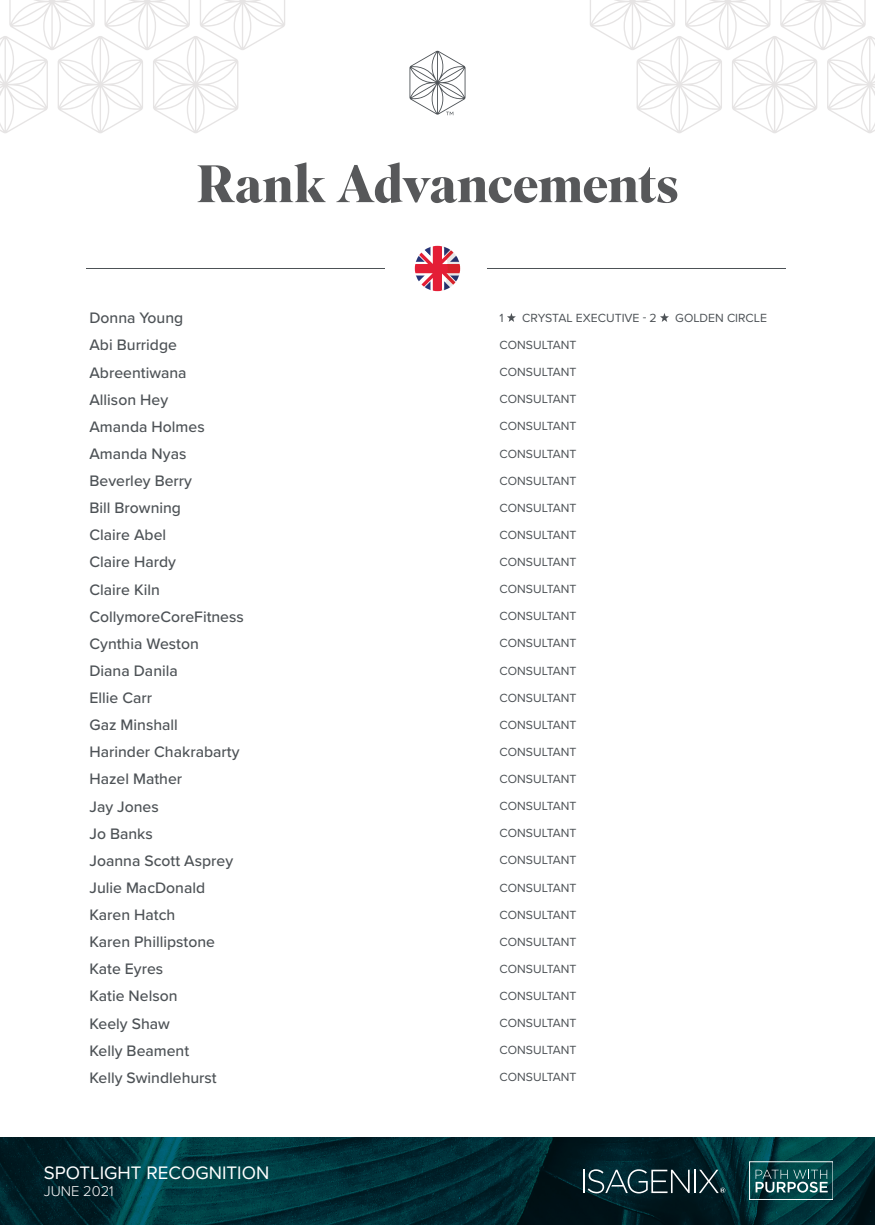
<style>
.page{position:relative;width:875px;height:1225px;background:#fff}
.page>*{position:absolute;margin:0;border:0;box-sizing:border-box;transform-origin:0 0}
.t1{font:700 52.5px "Superior Title";letter-spacing:-.02em;color:#57585a}
.t2{font:18.72px "Proxima Nova";color:#fff}
.t3{font:500 15.75px "Proxima Nova";color:#4d5256}
.t4{font:300 14.7px "Proxima Nova";color:#fff}
.t5{font:12.25px "Proxima Nova";color:#4d5256}
</style>
<div class="page">
<svg style="left:590px;top:0;width:285px;height:133px"></svg>
<svg style="left:0;top:0;width:285px;height:133px"></svg>
<img style="left:0;top:1138px;width:875px;height:87px">
<hr style="left:694px;top:1170px;width:2px;height:23px;background:#fff">
<svg style="left:699px;top:1170px;width:26px;height:23px"></svg>
<svg style="left:583px;top:1169px;width:107px;height:24px;background:#375258"></svg>
<svg style="left:750px;top:1162px;width:83px;height:37px;background:#286062"></svg>
<svg style="left:410px;top:51px;width:56px;height:64px"></svg>
<hr style="left:86px;top:268px;width:299px;height:1px;background:#4d5256">
<svg style="left:415px;top:246px;width:45px;height:45px"></svg>
<svg style="left:507px;top:313px;width:9px;height:9px"></svg>
<svg style="left:660px;top:313px;width:9px;height:9px"></svg>
<hr style="left:487px;top:268px;width:299px;height:1px;background:#4d5256">
<h1 class="t1" style="left:197px;top:151px;width:483px">Rank Advancements</h1>
<p class="t3" style="left:89px;top:306px;width:95px">Donna Young</p>
<p class="t5" style="left:500px;top:309px;width:6px">1</p>
<p class="t5" style="left:522px;top:309px;width:136px">CRYSTAL EXECUTIVE - 2</p>
<p class="t5" style="left:675px;top:309px;width:93px">GOLDEN CIRCLE</p>
<p class="t3" style="left:89px;top:334px;width:89px">Abi Burridge</p>
<p class="t5" style="left:500px;top:336px;width:78px">CONSULTANT</p>
<p class="t3" style="left:89px;top:361px;width:99px">Abreentiwana</p>
<p class="t5" style="left:500px;top:363px;width:78px">CONSULTANT</p>
<p class="t3" style="left:89px;top:388px;width:80px">Allison Hey</p>
<p class="t5" style="left:500px;top:390px;width:78px">CONSULTANT</p>
<p class="t3" style="left:89px;top:415px;width:117px">Amanda Holmes</p>
<p class="t5" style="left:500px;top:417px;width:78px">CONSULTANT</p>
<p class="t3" style="left:89px;top:442px;width:98px">Amanda Nyas</p>
<p class="t5" style="left:500px;top:444px;width:78px">CONSULTANT</p>
<p class="t3" style="left:89px;top:469px;width:104px">Beverley Berry</p>
<p class="t5" style="left:500px;top:472px;width:78px">CONSULTANT</p>
<p class="t3" style="left:89px;top:496px;width:93px">Bill Browning</p>
<p class="t5" style="left:500px;top:499px;width:78px">CONSULTANT</p>
<p class="t3" style="left:89px;top:523px;width:78px">Claire Abel</p>
<p class="t5" style="left:500px;top:526px;width:78px">CONSULTANT</p>
<p class="t3" style="left:89px;top:551px;width:88px">Claire Hardy</p>
<p class="t5" style="left:500px;top:553px;width:78px">CONSULTANT</p>
<p class="t3" style="left:89px;top:578px;width:72px">Claire Kiln</p>
<p class="t5" style="left:500px;top:580px;width:78px">CONSULTANT</p>
<p class="t3" style="left:89px;top:605px;width:156px">CollymoreCoreFitness</p>
<p class="t5" style="left:500px;top:607px;width:78px">CONSULTANT</p>
<p class="t3" style="left:89px;top:632px;width:111px">Cynthia Weston</p>
<p class="t5" style="left:500px;top:634px;width:78px">CONSULTANT</p>
<p class="t3" style="left:89px;top:659px;width:90px">Diana Danila</p>
<p class="t5" style="left:500px;top:661px;width:78px">CONSULTANT</p>
<p class="t3" style="left:89px;top:686px;width:64px">Ellie Carr</p>
<p class="t5" style="left:500px;top:689px;width:78px">CONSULTANT</p>
<p class="t3" style="left:89px;top:713px;width:90px">Gaz Minshall</p>
<p class="t5" style="left:500px;top:716px;width:78px">CONSULTANT</p>
<p class="t3" style="left:89px;top:740px;width:152px">Harinder Chakrabarty</p>
<p class="t5" style="left:500px;top:743px;width:78px">CONSULTANT</p>
<p class="t3" style="left:89px;top:768px;width:94px">Hazel Mather</p>
<p class="t5" style="left:500px;top:770px;width:78px">CONSULTANT</p>
<p class="t3" style="left:89px;top:795px;width:71px">Jay Jones</p>
<p class="t5" style="left:500px;top:797px;width:78px">CONSULTANT</p>
<p class="t3" style="left:89px;top:822px;width:65px">Jo Banks</p>
<p class="t5" style="left:500px;top:824px;width:78px">CONSULTANT</p>
<p class="t3" style="left:89px;top:849px;width:145px">Joanna Scott Asprey</p>
<p class="t5" style="left:500px;top:851px;width:78px">CONSULTANT</p>
<p class="t3" style="left:89px;top:876px;width:117px">Julie MacDonald</p>
<p class="t5" style="left:500px;top:878px;width:78px">CONSULTANT</p>
<p class="t3" style="left:89px;top:903px;width:87px">Karen Hatch</p>
<p class="t5" style="left:500px;top:906px;width:78px">CONSULTANT</p>
<p class="t3" style="left:89px;top:930px;width:127px">Karen Phillipstone</p>
<p class="t5" style="left:500px;top:933px;width:78px">CONSULTANT</p>
<p class="t3" style="left:89px;top:957px;width:75px">Kate Eyres</p>
<p class="t5" style="left:500px;top:960px;width:78px">CONSULTANT</p>
<p class="t3" style="left:89px;top:985px;width:90px">Katie Nelson</p>
<p class="t5" style="left:500px;top:987px;width:78px">CONSULTANT</p>
<p class="t3" style="left:89px;top:1012px;width:82px">Keely Shaw</p>
<p class="t5" style="left:500px;top:1014px;width:78px">CONSULTANT</p>
<p class="t3" style="left:89px;top:1039px;width:101px">Kelly Beament</p>
<p class="t5" style="left:500px;top:1041px;width:78px">CONSULTANT</p>
<p class="t3" style="left:89px;top:1066px;width:129px">Kelly Swindlehurst</p>
<p class="t5" style="left:500px;top:1068px;width:78px">CONSULTANT</p>
<p class="t2" style="left:44px;top:1158px;width:227px">SPOTLIGHT RECOGNITION</p>
<p class="t4" style="left:44px;top:1180px;width:72px">JUNE 2021</p>
</div>
